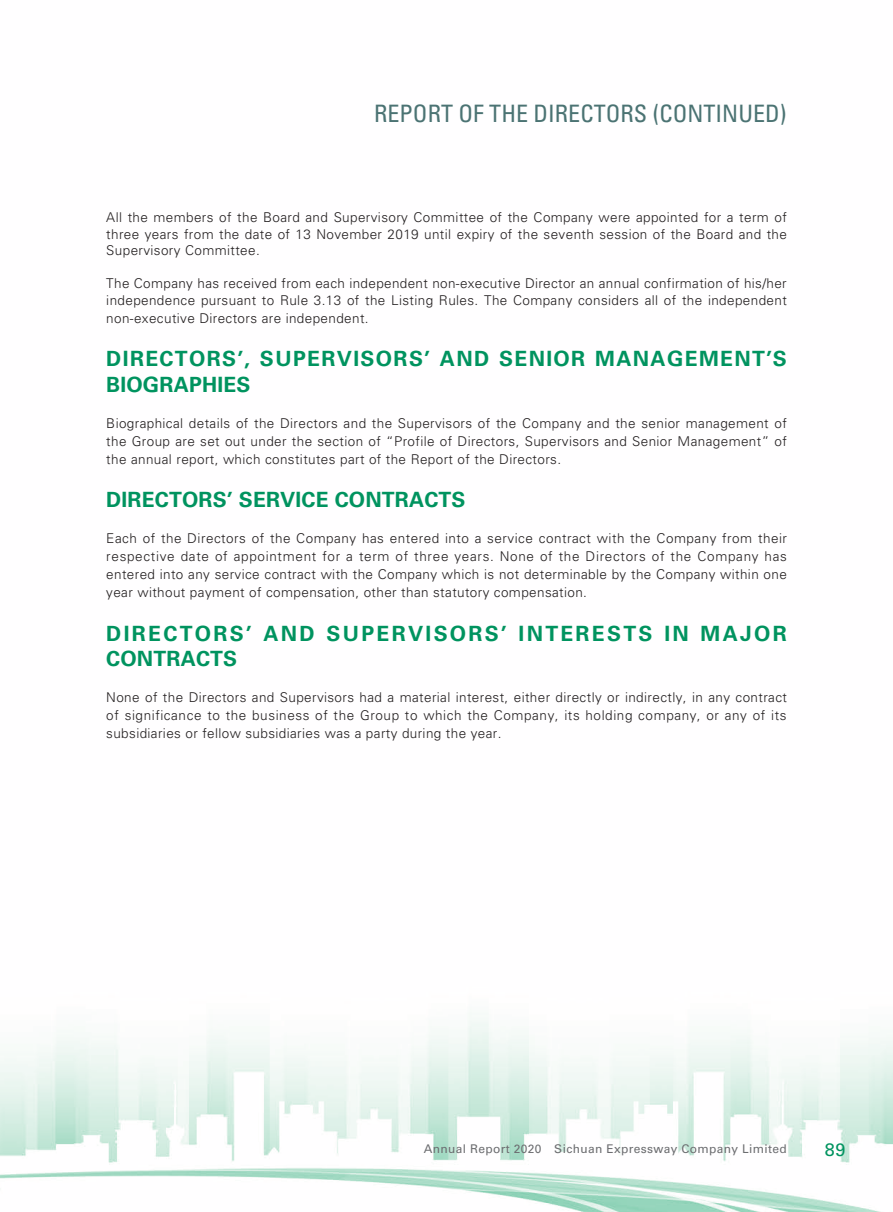
<style>
.page{position:relative;width:893px;height:1212px;background:#fff}
.page>*{position:absolute;margin:0;border:0;box-sizing:border-box;transform-origin:0 0}
.t1{font:condensed 24px "Univers LT Std";color:#4b7373}
.t2{font:700 21px/25.5px "Univers LT Std";letter-spacing:.065em;color:#00935f}
.t3{font:700 21px/25.5px "Univers LT Std";letter-spacing:.11em;color:#00935f}
.t4{font:700 21px "Univers LT Std";letter-spacing:.01em;color:#00935f}
.t5{font:18px "Univers LT Std";color:#00935f}
.t6{font:300 13.5px/18px "Univers LT Std";letter-spacing:.03em;color:#231f20;text-align:justify}
.t7{font:12px "Univers LT Std";letter-spacing:.03em;color:#6c6d70}
</style>
<div class="page">
<img style="left:0;top:1020px;width:893px;height:192px">
<h1 class="t1" style="left:374px;top:99px;width:414px">REPORT OF THE DIRECTORS (CONTINUED)</h1>
<p class="t6" style="left:106px;top:209px;width:682px;line-height:16.5px">All the members of the Board and Supervisory Committee of the Company were appointed for a term of three years from the date of 13 November 2019 until expiry of the seventh session of the Board and the Supervisory Committee.</p>
<p class="t6" style="left:106px;top:275px;width:682px;line-height:16.5px">The Company has received from each independent non-executive Director an annual confirmation of his/her independence pursuant to Rule 3.13 of the Listing Rules. The Company considers all of the independent</p>
<p class="t6" style="left:106px;top:309px;width:264px">non-executive Directors are independent.</p>
<h2 class="t2" style="left:106px;top:346px;width:682px">DIRECTORS’, SUPERVISORS’ AND SENIOR MANAGEMENT’S<br>BIOGRAPHIES</h2>
<p class="t6" style="left:106px;top:414px;width:682px">Biographical details of the Directors and the Supervisors of the Company and the senior management of the Group are set out under the section of “Profile of Directors, Supervisors and Senior Management” of the annual report, which constitutes part of the Report of the Directors.</p>
<h2 class="t4" style="left:106px;top:487px;width:361px">DIRECTORS’ SERVICE CONTRACTS</h2>
<p class="t6" style="left:106px;top:529px;width:682px">Each of the Directors of the Company has entered into a service contract with the Company from their respective date of appointment for a term of three years. None of the Directors of the Company has entered into any service contract with the Company which is not determinable by the Company within one year without payment of compensation, other than statutory compensation.</p>
<h2 class="t3" style="left:106px;top:621px;width:682px">DIRECTORS’ AND SUPERVISORS’ INTERESTS IN MAJOR<br>CONTRACTS</h2>
<p class="t6" style="left:106px;top:688px;width:682px">None of the Directors and Supervisors had a material interest, either directly or indirectly, in any contract of significance to the business of the Group to which the Company, its holding company, or any of its subsidiaries or fellow subsidiaries was a party during the year.</p>
<p class="t7" style="left:424px;top:1142px;width:364px">Annual Report 2020 Sichuan Expressway Company Limited</p>
<h3 class="t5" style="left:825px;top:1139px;width:22px">89</h3>
</div>
